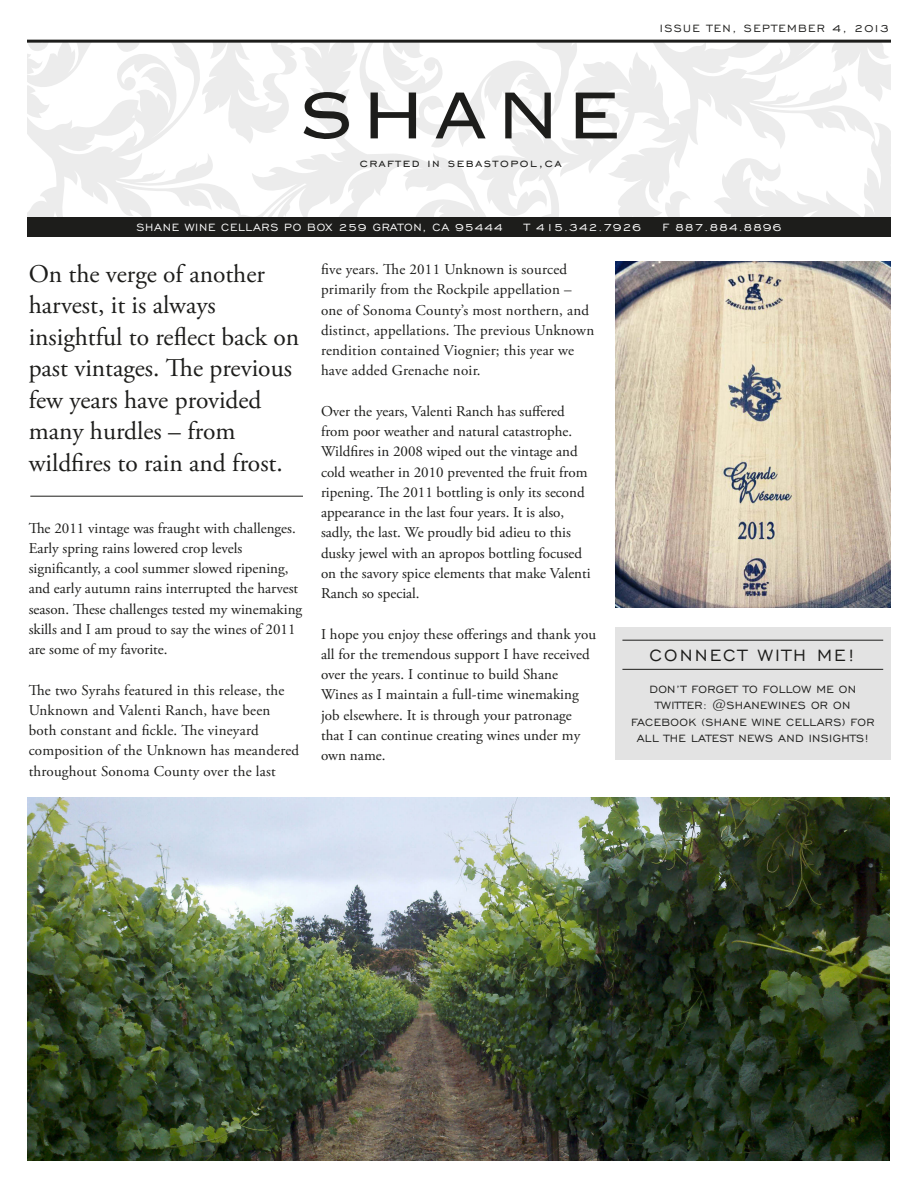
<style>
.page{position:relative;width:918px;height:1188px;background:#fff}
.page>*{position:absolute;margin:0;border:0;box-sizing:border-box;transform-origin:0 0}
.t1{font:25.5px/31.5px "Adobe Garamond Pro";color:#1d1d1b}
.t2{font:21px "Engravers Gothic BT";letter-spacing:.1em;color:#1d1d1b}
.t3{font:15px/20.2px "Adobe Garamond Pro";color:#1d1d1b}
.t4{font:15px "Engravers Gothic BT";letter-spacing:.1em;color:#1d1d1b}
.t5{font:13.5px/16.5px "Engravers Gothic BT";letter-spacing:.025em;color:#1d1d1b;text-align:center}
.t6{font:13.5px "Engravers Gothic BT";letter-spacing:.05em;color:#fff}
.t7{font:13.5px "Engravers Gothic BT";letter-spacing:.1em;color:#1d1d1b}
</style>
<div class="page">
<svg style="left:669px;top:43px;width:37px;height:174px"></svg>
<svg style="left:706px;top:43px;width:185px;height:174px"></svg>
<svg style="left:27px;top:43px;width:642px;height:176px"></svg>
<hr style="left:27px;top:40px;width:864px;height:3px;background:#1d1d1b">
<hr style="left:30px;top:496px;width:273px;height:1px;background:#1d1d1b">
<div style="left:28px;top:217px;width:863px;height:20px;background:#1d1d1b"></div>
<div style="left:615px;top:628px;width:276px;height:132px;background:#e3e3e3"></div>
<hr style="left:622px;top:669px;width:261px;height:1px;background:#1d1d1b">
<hr style="left:622px;top:640px;width:261px;height:1px;background:#1d1d1b">
<img style="left:27px;top:797px;width:862px;height:364px">
<img style="left:615px;top:261px;width:276px;height:346px">
<p class="t4" style="left:360px;top:155px;width:203px">crafted in sebastopol,ca</p>
<p class="t7" style="left:660px;top:21px;width:230px">ISSUE TEN, SEPTEMBER 4, 2013</p>
<p class="t6" style="left:136px;top:219px;width:368px">SHANE WINE CELLARS PO BOX 259 GRATON, CA 95444</p>
<p class="t6" style="left:524px;top:219px;width:118px">T 415.342.7926</p>
<p class="t6" style="left:663px;top:219px;width:120px">F 887.884.8896</p>
<p class="t1" style="left:29px;top:259px;width:272px">On the verge of another harvest, it is always insightful to reflect back on past vintages. The previous few years have provided many hurdles – from wildfires to rain and frost.</p>
<p class="t3" style="left:29px;top:518px;width:275px">The 2011 vintage was fraught with challenges.<br>Early spring rains lowered crop levels significantly, a cool summer slowed ripening, and early autumn rains interrupted the harvest season. These challenges tested my winemaking skills and I am proud to say the wines of 2011 are some of my favorite.</p>
<p class="t3" style="left:29px;top:680px;width:272px">The two Syrahs featured in this release, the Unknown and Valenti Ranch, have been both constant and fickle. The vineyard composition of the Unknown has meandered throughout Sonoma County over the last</p>
<p class="t3" style="left:321px;top:260px;width:275px">five years. The 2011 Unknown is sourced primarily from the Rockpile appellation – one of Sonoma County’s most northern, and distinct, appellations. The previous Unknown rendition contained Viognier; this year we have added Grenache noir.</p>
<p class="t3" style="left:321px;top:401px;width:271px">Over the years, Valenti Ranch has suffered from poor weather and natural catastrophe.<br>Wildfires in 2008 wiped out the vintage and cold weather in 2010 prevented the fruit from ripening. The 2011 bottling is only its second appearance in the last four years. It is also, sadly, the last. We proudly bid adieu to this dusky jewel with an apropos bottling focused on the savory spice elements that make Valenti Ranch so special.</p>
<p class="t3" style="left:321px;top:624px;width:277px">I hope you enjoy these offerings and thank you all for the tremendous support I have received over the years. I continue to build Shane Wines as I maintain a full-time winemaking job elsewhere. It is through your patronage that I can continue creating wines under my own name.</p>
<p class="t2" style="left:650px;top:644px;width:207px">CONNECT WITH ME!</p>
<p class="t5" style="left:631px;top:680px;width:245px">DON’T FORGET TO FOLLOW ME ON<br>TWITTER: @SHANEWINES OR ON<br>FACEBOOK (SHANE WINE CELLARS) FOR<br>ALL THE LATEST NEWS AND INSIGHTS!</p>
</div>
